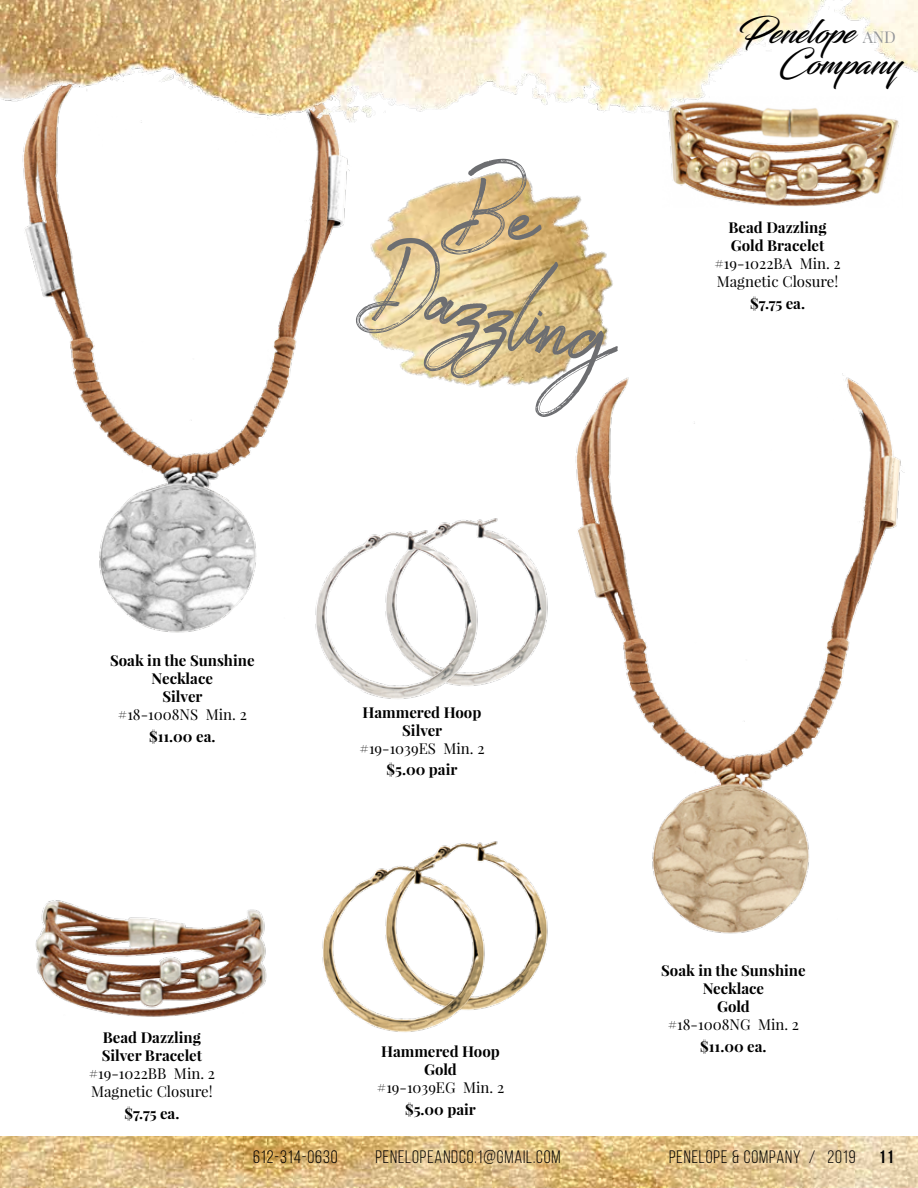
<style>
.page{position:relative;width:918px;height:1188px;background:#fff}
.page>*{position:absolute;margin:0;border:0;box-sizing:border-box;transform-origin:0 0}
.t1{font:108px/97.2px "Brownhill Script";color:#6d6e71;text-align:center}
.t2{font:32.55px/30.6px "Blacksword";color:#000}
.t3{font:18px "Bebas Neue";letter-spacing:.05em;color:#000}
.t4{font:700 18px "Bebas Neue";color:#000}
.t5{font:16.2px "Playfair Display";color:#939598}
.t6{font:700 15px/18px "Playfair Display";color:#000;text-align:center}
.t7{font:15px/18px "Playfair Display";color:#000;text-align:center}
.s1{font-weight:400}
.s2{font-weight:700}
</style>
<div class="page">
<img style="left:0;top:1136px;width:268px;height:52px">
<img style="left:268px;top:1136px;width:650px;height:52px">
<img style="left:575px;top:374px;width:329px;height:560px">
<img style="left:22px;top:122px;width:328px;height:511px">
<img style="left:668px;top:122px;width:231px;height:85px">
<img style="left:35px;top:900px;width:232px;height:117px">
<img style="left:425px;top:841px;width:123px;height:166px">
<img style="left:322px;top:859px;width:168px;height:173px">
<img style="left:439px;top:518px;width:109px;height:167px">
<img style="left:306px;top:526px;width:177px;height:173px">
<img style="left:322px;top:131px;width:321px;height:305px">
<img style="left:0;top:0;width:918px;height:122px">
<p class="t6" style="left:110px;top:651px;width:146px">Soak in the Sunshine<br>Necklace<br>Silver<br><span class="s1">#18-1008NS Min. 2</span></p>
<p class="t6" style="left:149px;top:727px;width:68px">$11.00 ea.</p>
<p class="t7" style="left:89px;top:1028px;width:128px"><span class="s2">Bead Dazzling<br>Silver Bracelet </span>#19-1022BB Min. 2<br>Magnetic Closure!</p>
<p class="t6" style="left:124px;top:1104px;width:56px">$7.75 ea.</p>
<p class="t1" style="left:408px;top:125px;width:261px;rotate:15deg">Be<br>Dazzling</p>
<p class="t2" style="left:779px;top:16px;width:123px;text-indent:-41px">Penelope<br>Company</p>
<p class="t5" style="left:863px;top:27px;width:35px">AND</p>
<p class="t7" style="left:714px;top:218px;width:128px"><span class="s2">Bead Dazzling<br>Gold Bracelet </span>#19-1022BA Min. 2<br>Magnetic Closure!</p>
<p class="t6" style="left:750px;top:294px;width:56px">$7.75 ea.</p>
<p class="t6" style="left:360px;top:703px;width:126px">Hammered Hoop<br>Silver<br><span class="s1">#19-1039ES Min. 2</span></p>
<p class="t6" style="left:387px;top:760px;width:72px">$5.00 pair</p>
<p class="t6" style="left:377px;top:1042px;width:129px">Hammered Hoop<br>Gold<br><span class="s1">#19-1039EG Min. 2</span></p>
<p class="t6" style="left:405px;top:1100px;width:72px">$5.00 pair</p>
<p class="t6" style="left:661px;top:962px;width:146px">Soak in the Sunshine<br>Necklace<br>Gold<br><span class="s1">#18-1008NG Min. 2</span></p>
<p class="t6" style="left:700px;top:1037px;width:68px">$11.00 ea.</p>
<p class="t3" style="left:253px;top:1147px;width:86px">612-314-0630</p>
<p class="t3" style="left:375px;top:1147px;width:187px">PENELOPEANDCO.1@GMAIL.COM</p>
<p class="t3" style="left:669px;top:1147px;width:188px">PENELOPE &amp; COMPANY / 2019</p>
<p class="t4" style="left:879px;top:1146px;width:17px">11</p>
</div>
